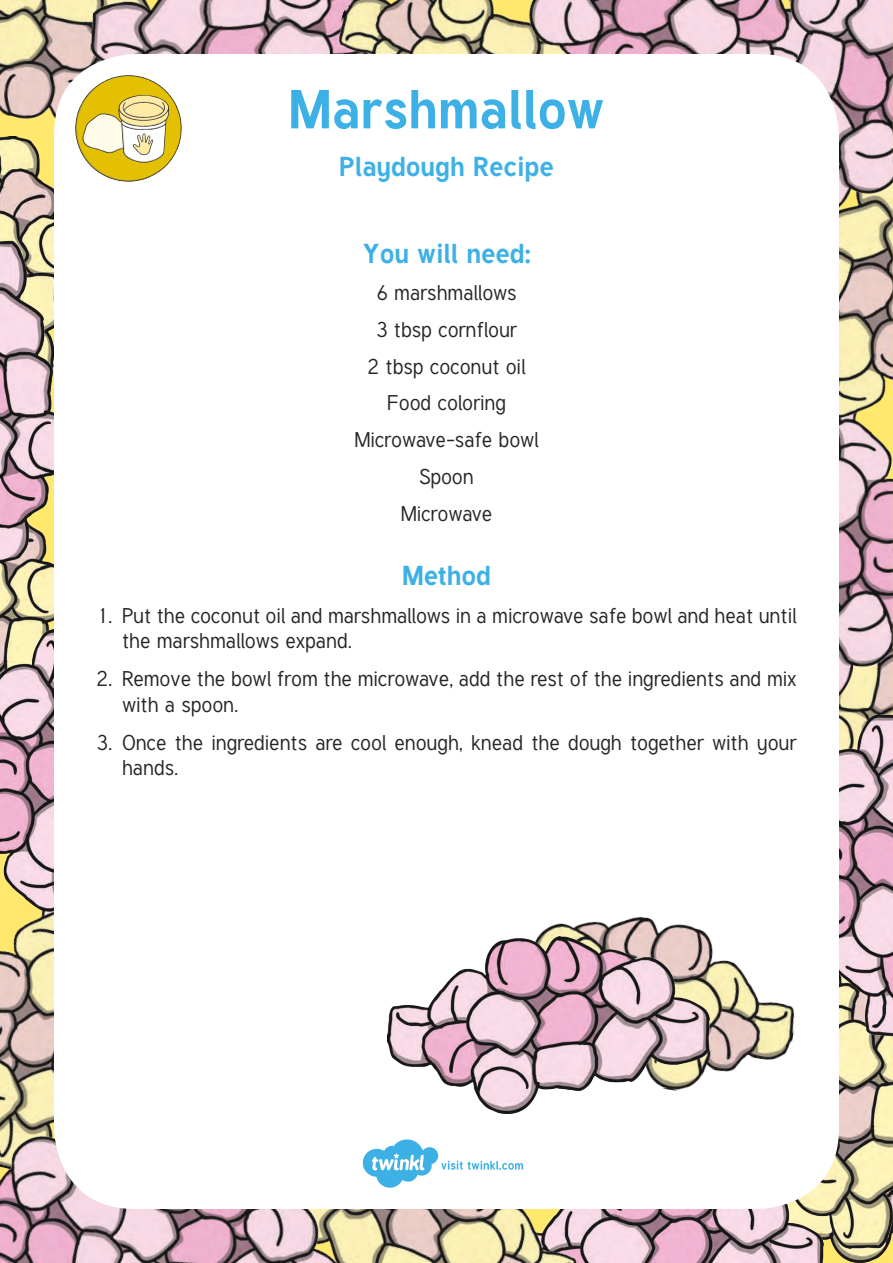
<style>
.page{position:relative;width:893px;height:1263px;background:#fff}
.page>*{position:absolute;margin:0;border:0;box-sizing:border-box;transform-origin:0 0}
.t1{font:700 54px "Tuffy";color:#3db1e5}
.Heading_2{font:700 27px "Tuffy";color:#3db1e5}
.Ingredients{font:21px/25.2px "Tuffy";color:#282526}
</style>
<div class="page">
<img style="left:824px;top:1248px;width:69px;height:15px">
<img style="left:598px;top:1208px;width:226px;height:55px">
<img style="left:362px;top:1209px;width:236px;height:54px">
<img style="left:179px;top:1209px;width:183px;height:54px">
<img style="left:0;top:562px;width:54px;height:67px">
<img style="left:0;top:629px;width:54px;height:226px">
<img style="left:0;top:855px;width:54px;height:236px">
<img style="left:0;top:1091px;width:179px;height:172px">
<img style="left:0;top:0;width:87px;height:128px">
<img style="left:87px;top:0;width:227px;height:69px">
<img style="left:314px;top:0;width:168px;height:54px">
<img style="left:482px;top:0;width:247px;height:54px">
<img style="left:839px;top:702px;width:54px;height:12px">
<img style="left:839px;top:476px;width:54px;height:226px">
<img style="left:839px;top:239px;width:54px;height:237px">
<img style="left:729px;top:0;width:164px;height:239px">
<img style="left:0;top:137px;width:54px;height:103px">
<img style="left:772px;top:1036px;width:121px;height:212px">
<img style="left:0;top:240px;width:54px;height:322px">
<img style="left:839px;top:714px;width:54px;height:322px">
<div style="left:54px;top:54px;width:785px;height:1155px;background:#fff;border-radius:81px"></div>
<svg style="left:75px;top:75px;width:107px;height:107px"></svg>
<img style="left:537px;top:916px;width:258px;height:156px">
<img style="left:388px;top:937px;width:322px;height:176px">
<svg style="left:363px;top:1139px;width:160px;height:49px"></svg>
<p class="t1" style="left:288px;top:67px;width:318px">Marshmallow</p>
<p class="Heading_2" style="left:339px;top:145px;width:216px">Playdough Recipe</p>
<p class="Heading_2" style="left:362px;top:232px;width:170px">You will need:</p>
<p class="Ingredients" style="left:376px;top:280px;width:142px">6 marshmallows</p>
<p class="Ingredients" style="left:376px;top:317px;width:142px">3 tbsp cornflour</p>
<p class="Ingredients" style="left:368px;top:354px;width:159px">2 tbsp coconut oil</p>
<p class="Ingredients" style="left:387px;top:391px;width:120px">Food coloring</p>
<p class="Ingredients" style="left:354px;top:427px;width:186px">Microwave-safe bowl</p>
<p class="Ingredients" style="left:419px;top:464px;width:56px">Spoon</p>
<p class="Ingredients" style="left:401px;top:501px;width:93px">Microwave</p>
<p class="Heading_2" style="left:402px;top:554px;width:90px">Method</p>
<p class="Ingredients" style="left:122px;top:604px;width:676px;text-indent:-26px">1. Put the coconut oil and marshmallows in a microwave safe bowl and heat until the marshmallows expand.</p>
<p class="Ingredients" style="left:122px;top:667px;width:676px;text-indent:-26px">2. Remove the bowl from the microwave, add the rest of the ingredients and mix with a spoon.</p>
<p class="Ingredients" style="left:122px;top:730px;width:676px;text-indent:-26px">3. Once the ingredients are cool enough, knead the dough together with your hands.</p>
</div>
